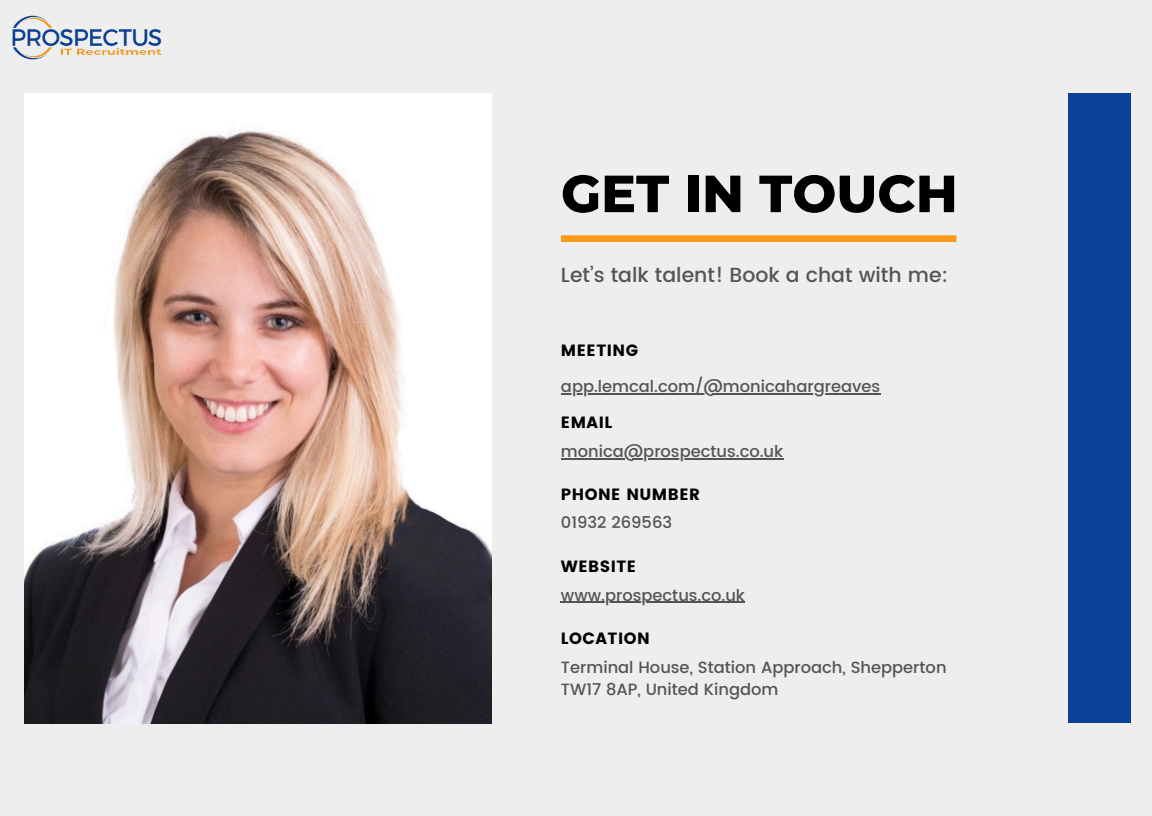
<style>
.page{position:relative;width:1152px;height:816px;background:#eee}
.page>*{position:absolute;margin:0;border:0;box-sizing:border-box;transform-origin:0 0}
.t1{font:800 52.05px "Montserrat";color:#000}
.t2{font:500 20.4px "Poppins";color:#545454}
.t3{font:500 16.35px/22.4px "Poppins";color:#545454}
.t4{font:16.35px "Poppins";letter-spacing:.03em;color:#000}
</style>
<div class="page">
<div style="left:561px;top:235px;width:395px;height:7px;background:#f7991a"></div>
<div style="left:1069px;top:93px;width:62px;height:630px;background:#0b4298"></div>
<img style="left:24px;top:93px;width:467px;height:630px">
<img style="left:12px;top:15px;width:150px;height:45px">
<hr style="left:561px;top:458px;width:222px;height:1px;background:#545454">
<hr style="left:561px;top:602px;width:184px;height:1px;background:#545454">
<hr style="left:561px;top:393px;width:319px;height:1px;background:#545454">
<p class="t1" style="left:561px;top:162px;width:398px">GET IN TOUCH</p>
<p class="t2" style="left:561px;top:263px;width:388px">Let’s talk talent! Book a chat with me:</p>
<p class="t4" style="left:561px;top:341px;width:79px">MEETING</p>
<h3 class="t3" style="left:561px;top:375px;width:321px">app.lemcal.com/@monicahargreaves</h3>
<h1 class="t4" style="left:561px;top:413px;width:53px">EMAIL</h1>
<p class="t3" style="left:561px;top:440px;width:224px">monica@prospectus.co.uk</p>
<h2 class="t4" style="left:561px;top:484px;width:141px">PHONE NUMBER</h2>
<h3 class="t3" style="left:561px;top:511px;width:113px">01932 269563</h3>
<h3 class="t4" style="left:561px;top:556px;width:77px">WEBSITE</h3>
<p class="t3" style="left:561px;top:584px;width:186px">www.prospectus.co.uk</p>
<p class="t4" style="left:561px;top:628px;width:90px">LOCATION</p>
<h3 class="t3" style="left:561px;top:656px;width:387px">Terminal House, Station Approach, Shepperton<br>TW17 8AP, United Kingdom</h3>
</div>
